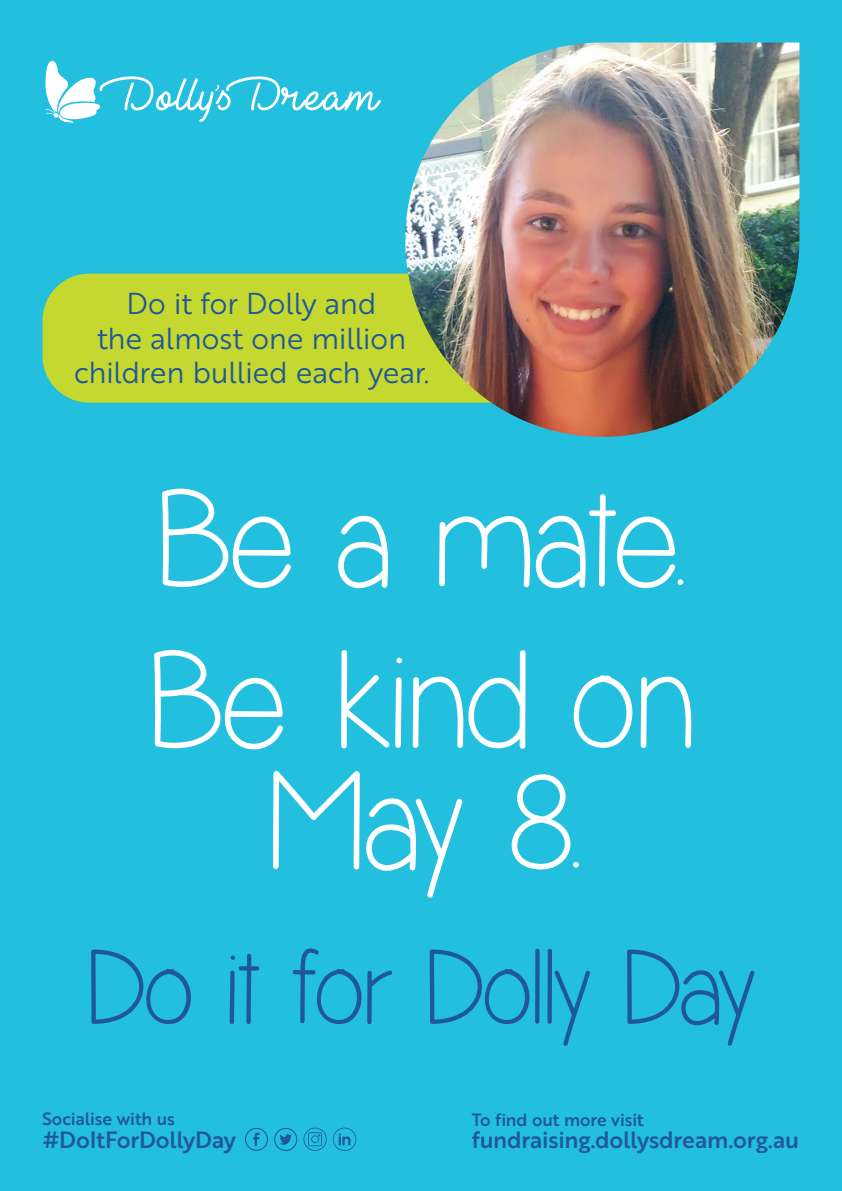
<style>
.page{position:relative;width:842px;height:1191px;background:#22bfde}
.page>*{position:absolute;margin:0;border:0;box-sizing:border-box;transform-origin:0 0}
.t1{font:141px/121.3px "Simplicity";letter-spacing:-.025em;color:#fff;text-align:center}
.t2{font:107.2px "Simplicity";letter-spacing:-.025em;color:#205799}
.t3{font:29.5px/34.4px "Brother 1816 Book";letter-spacing:-.015em;color:#205799;text-align:center}
.t4{font:22.9px "Brother 1816 Medium";letter-spacing:-.01em;color:#205799}
.t5{font:17.3px "Brother 1816 Medium";letter-spacing:-.005em;color:#205799}
</style>
<div class="page">
<svg style="left:274px;top:1127px;width:23px;height:24px"></svg>
<svg style="left:333px;top:1127px;width:23px;height:24px"></svg>
<svg style="left:303px;top:1127px;width:24px;height:23px"></svg>
<svg style="left:245px;top:1127px;width:23px;height:23px"></svg>
<svg style="left:45px;top:61px;width:336px;height:62px"></svg>
<div style="left:43px;top:274px;width:362px;height:129px;background:#c4d830"></div>
<img style="left:405px;top:43px;width:394px;height:394px">
<p class="t3" style="left:74px;top:285px;width:357px">Do it for Dolly and<br>the almost one million children bullied each year.</p>
<p class="t1" style="left:157px;top:483px;width:529px">Be a mate.</p>
<p class="t1" style="left:149px;top:644px;width:545px">Be kind on<br>May 8.</p>
<p class="t2" style="left:87px;top:933px;width:670px">Do it for Dolly Day</p>
<p class="t5" style="left:43px;top:1105px;width:134px">Socialise with us</p>
<p class="t4" style="left:43px;top:1122px;width:195px">#DoItForDollyDay</p>
<p class="t5" style="left:472px;top:1107px;width:173px">To find out more visit</p>
<p class="t4" style="left:472px;top:1123px;width:329px">fundraising.dollysdream.org.au</p>
</div>
